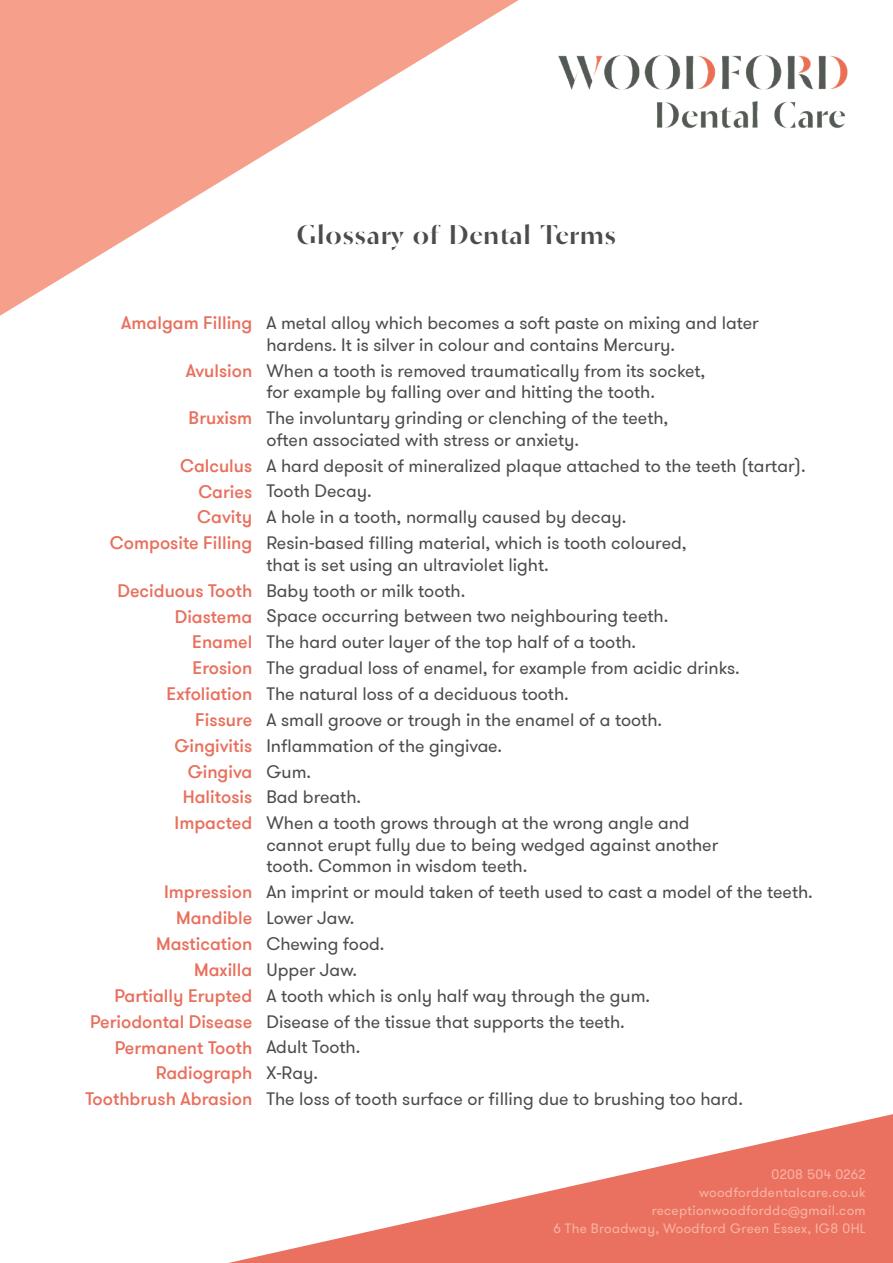
<style>
.page{position:relative;width:893px;height:1263px;background:#fff}
.page>*{position:absolute;margin:0;border:0;box-sizing:border-box;transform-origin:0 0}
.t1{font:700 27px "St Croce";color:#4b4c4d}
.t2{font:18px/25.8px "GT Walsheim Pro";color:#4b4c4d}
.t3{font:500 18px/25.8px "GT Walsheim Pro";color:#e8705d;text-align:right}
.t4{font:13.5px/18px "GT Walsheim Pro";letter-spacing:.025em;color:#f9b4a3;text-align:right}
</style>
<div class="page">
<svg style="left:0;top:0;width:519px;height:316px"></svg>
<svg style="left:229px;top:1114px;width:664px;height:149px"></svg>
<img style="left:558px;top:55px;width:290px;height:73px">
<h1 class="t1" style="left:296px;top:219px;width:322px">Glossary of Dental Terms</h1>
<p class="t3" style="left:121px;top:311px;width:133px">Amalgam Filling</p>
<p class="t3" style="left:186px;top:358px;width:68px">Avulsion</p>
<p class="t3" style="left:189px;top:405px;width:65px">Bruxism</p>
<p class="t3" style="left:110px;top:453px;width:144px">Calculus<br>Caries<br>Cavity<br>Composite Filling</p>
<p class="t3" style="left:117px;top:578px;width:136px">Deciduous Tooth<br>Diastema<br>Enamel<br>Erosion<br>Exfoliation<br>Fissure<br>Gingivitis<br>Gingiva<br>Halitosis<br>Impacted</p>
<p class="t3" style="left:85px;top:880px;width:168px">Impression<br>Mandible<br>Mastication<br>Maxilla<br>Partially Erupted<br>Periodontal Disease<br>Permanent Tooth<br>Radiograph<br>Toothbrush Abrasion</p>
<p class="t2" style="left:266px;top:313px;width:494px;line-height:21.6px">A metal alloy which becomes a soft paste on mixing and later hardens. It is silver in colour and contains Mercury.</p>
<p class="t2" style="left:266px;top:360px;width:440px;line-height:21.6px">When a tooth is removed traumatically from its socket, for example by falling over and hitting the tooth.</p>
<p class="t2" style="left:266px;top:407px;width:403px;line-height:21.6px">The involuntary grinding or clenching of the teeth, often associated with stress or anxiety.</p>
<p class="t2" style="left:266px;top:453px;width:541px">A hard deposit of mineralized plaque attached to the teeth (tartar).<br>Tooth Decay.<br>A hole in a tooth, normally caused by decay.<br>Resin-based filling material, which is tooth coloured,</p>
<p class="t2" style="left:266px;top:552px;width:475px">that is set using an ultraviolet light.<br>Baby tooth or milk tooth.<br>Space occurring between two neighbouring teeth.<br>The hard outer layer of the top half of a tooth.<br>The gradual loss of enamel, for example from acidic drinks.<br>The natural loss of a deciduous tooth.<br>A small groove or trough in the enamel of a tooth.<br>Inflammation of the gingivae.<br>Gum.<br>Bad breath.<br>When a tooth grows through at the wrong angle and</p>
<p class="t2" style="left:266px;top:834px;width:453px;line-height:21.6px">cannot erupt fully due to being wedged against another tooth. Common in wisdom teeth.</p>
<p class="t2" style="left:266px;top:879px;width:548px">An imprint or mould taken of teeth used to cast a model of the teeth.<br>Lower Jaw.<br>Chewing food.<br>Upper Jaw.<br>A tooth which is only half way through the gum.<br>Disease of the tissue that supports the teeth.<br>Adult Tooth.<br>X-Ray.<br>The loss of tooth surface or filling due to brushing too hard.</p>
<p class="t4" style="left:553px;top:1165px;width:314px">0208 504 0262<br>woodforddentalcare.co.uk receptionwoodforddc@gmail.com<br>6 The Broadway, Woodford Green Essex, IG8 0HL</p>
</div>
